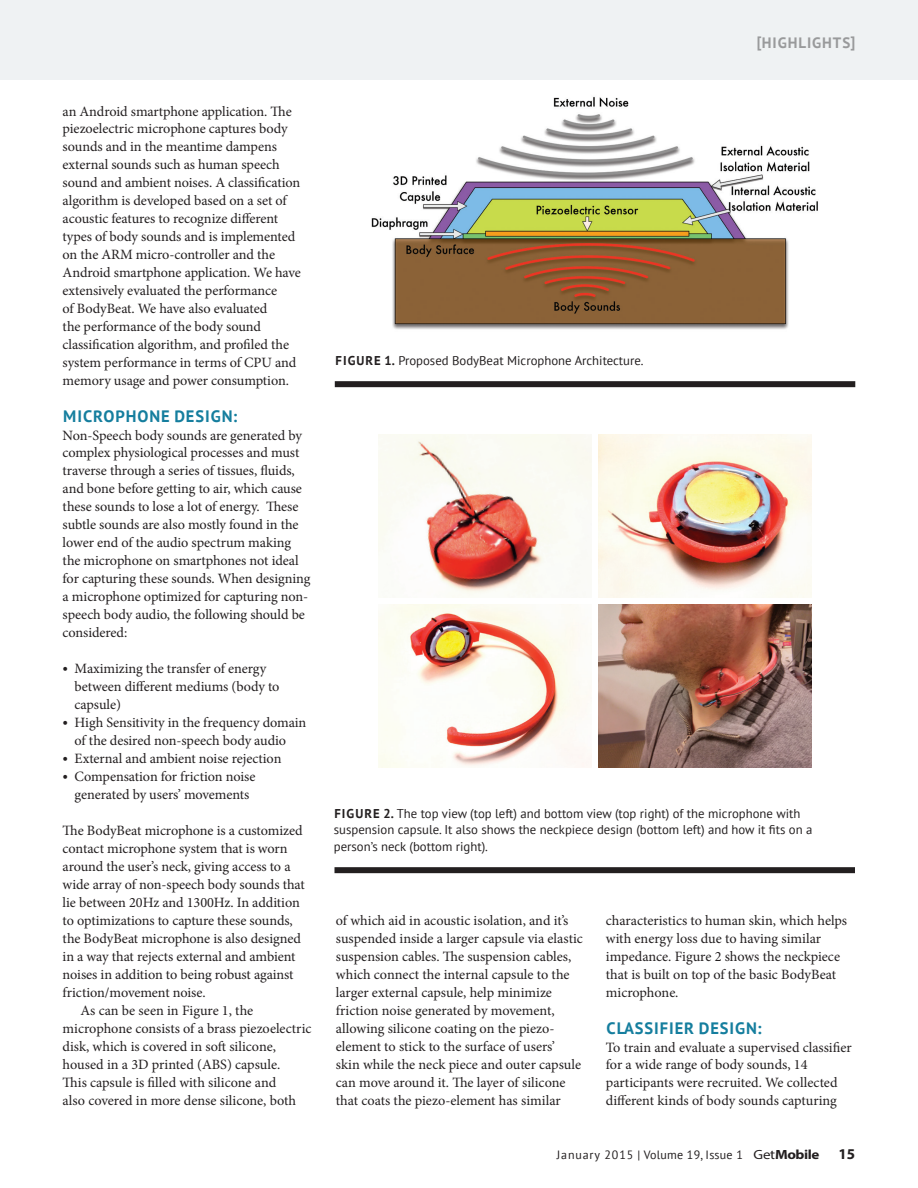
<style>
.page{position:relative;width:918px;height:1188px;background:#fff}
.page>*{position:absolute;margin:0;border:0;box-sizing:border-box;transform-origin:0 0}
.t1{font:700 16.5px "PT Sans";letter-spacing:.055em;color:#157e9e}
.t2{font:700 15px "PT Sans";letter-spacing:.06em;color:#999a9b}
.t3{font:700 15px "Myriad Pro";color:#231f20}
.t4{font:14.25px/18px "Minion Pro";letter-spacing:-.005em;color:#231f20}
.t5{font:12.75px/16.5px "PT Sans";color:#231f20}
.t6{font:12px "PT Sans";letter-spacing:.02em;color:#231f20}
.s1{font-weight:700}
.s2{font-family:"Myriad Pro";font-size:13.35px}
.s3{font-family:"Myriad Pro";font-weight:700;font-size:13.35px}
</style>
<div class="page">
<img style="left:371px;top:96px;width:447px;height:233px">
<img style="left:598px;top:604px;width:214px;height:163px">
<img style="left:598px;top:435px;width:214px;height:163px">
<img style="left:378px;top:604px;width:213px;height:163px">
<img style="left:378px;top:435px;width:213px;height:163px">
<div style="left:335px;top:381px;width:520px;height:6px;background:#231f20"></div>
<div style="left:334px;top:867px;width:521px;height:6px;background:#231f20"></div>
<div style="left:0;top:0;width:918px;height:80px;background:#eff2f3"></div>
<p class="t4" style="left:63px;top:102px;width:240px">an Android smartphone application. The piezoelectric microphone captures body sounds and in the meantime dampens external sounds such as human speech sound and ambient noises. A classification algorithm is developed based on a set of acoustic features to recognize different types of body sounds and is implemented on the ARM micro-controller and the Android smartphone application. We have extensively evaluated the performance<br>of BodyBeat. We have also evaluated<br>the performance of the body sound classification algorithm, and profiled the system performance in terms of CPU and memory usage and power consumption.</p>
<p class="t1" style="left:63px;top:405px;width:175px">MICROPHONE DESIGN:</p>
<p class="t4" style="left:63px;top:426px;width:249px">Non-Speech body sounds are generated by complex physiological processes and must traverse through a series of tissues, fluids, and bone before getting to air, which cause these sounds to lose a lot of energy. These subtle sounds are also mostly found in the lower end of the audio spectrum making the microphone on smartphones not ideal for capturing these sounds. When designing a microphone optimized for capturing non&shy;speech body audio, the following should be considered:</p>
<p class="t4" style="left:75px;top:660px;width:206px;text-indent:-12px"><span class="s1">•</span> Maximizing the transfer of energy between different mediums (body to capsule)</p>
<p class="t4" style="left:63px;top:714px;width:245px;text-align:center"><span class="s1">•</span> High Sensitivity in the frequency domain of the desired non-speech body audio</p>
<p class="t4" style="left:63px;top:750px;width:220px"><span class="s1">•</span> External and ambient noise rejection</p>
<p class="t4" style="left:63px;top:768px;width:194px;text-align:center"><span class="s1">•</span> Compensation for friction noise generated by users’ movements</p>
<p class="t4" style="left:63px;top:822px;width:242px">The BodyBeat microphone is a customized</p>
<p class="t4" style="left:63px;top:840px;width:227px">contact microphone system that is worn</p>
<p class="t4" style="left:63px;top:858px;width:229px">around the user’s neck, giving access to a</p>
<p class="t4" style="left:63px;top:876px;width:244px">wide array of non-speech body sounds that</p>
<p class="t4" style="left:63px;top:894px;width:239px">lie between 20Hz and 1300Hz. In addition</p>
<p class="t4" style="left:63px;top:912px;width:232px">to optimizations to capture these sounds,</p>
<p class="t4" style="left:63px;top:930px;width:240px">the BodyBeat microphone is also designed</p>
<p class="t4" style="left:63px;top:948px;width:234px">in a way that rejects external and ambient</p>
<p class="t4" style="left:63px;top:966px;width:232px">noises in addition to being robust against</p>
<p class="t4" style="left:63px;top:984px;width:145px">friction/movement noise.</p>
<p class="t4" style="left:81px;top:1002px;width:174px">As can be seen in Figure 1, the</p>
<p class="t4" style="left:63px;top:1020px;width:250px">microphone consists of a brass piezoelectric</p>
<p class="t4" style="left:63px;top:1038px;width:215px">disk, which is covered in soft silicone,</p>
<p class="t4" style="left:63px;top:1056px;width:219px">housed in a 3D printed (ABS) capsule.</p>
<p class="t4" style="left:63px;top:1074px;width:215px">This capsule is filled with silicone and</p>
<p class="t4" style="left:63px;top:1092px;width:235px">also covered in more dense silicone, both</p>
<p class="t2" style="left:757px;top:33px;width:100px">[HIGHLIGHTS]</p>
<p class="t5" style="left:336px;top:352px;width:310px"><span class="s1">F IGURE 1.</span> Proposed BodyBeat Microphone Architecture.</p>
<p class="t5" style="left:334px;top:805px;width:480px"><span class="s1">F IGURE 2.</span> The top view (top left) and bottom view (top right) of the microphone with suspension capsule. It also shows the neckpiece design (bottom left) and how it fits on a person’s neck (bottom right).</p>
<p class="t4" style="left:336px;top:912px;width:249px">of which aid in acoustic isolation, and it’s suspended inside a larger capsule via elastic suspension cables. The suspension cables, which connect the internal capsule to the larger external capsule, help minimize friction noise generated by movement, allowing silicone coating on the piezo&shy;element to stick to the surface of users’<br>skin while the neck piece and outer capsule can move around it. The layer of silicone that coats the piezo-element has similar</p>
<p class="t4" style="left:606px;top:912px;width:243px">characteristics to human skin, which helps with energy loss due to having similar impedance. Figure 2 shows the neckpiece that is built on top of the basic BodyBeat microphone.</p>
<p class="t1" style="left:607px;top:1017px;width:157px">CLASSIFIER DESIGN:</p>
<p class="t4" style="left:606px;top:1038px;width:247px">To train and evaluate a supervised classifier for a wide range of body sounds, 14 participants were recruited. We collected different kinds of body sounds capturing</p>
<p class="t6" style="left:557px;top:1147px;width:264px">January 2015 | Volume 19, Issue 1 <span class="s2">Get</span><span class="s3">Mobile</span></p>
<p class="t3" style="left:839px;top:1144px;width:18px">15</p>
</div>
